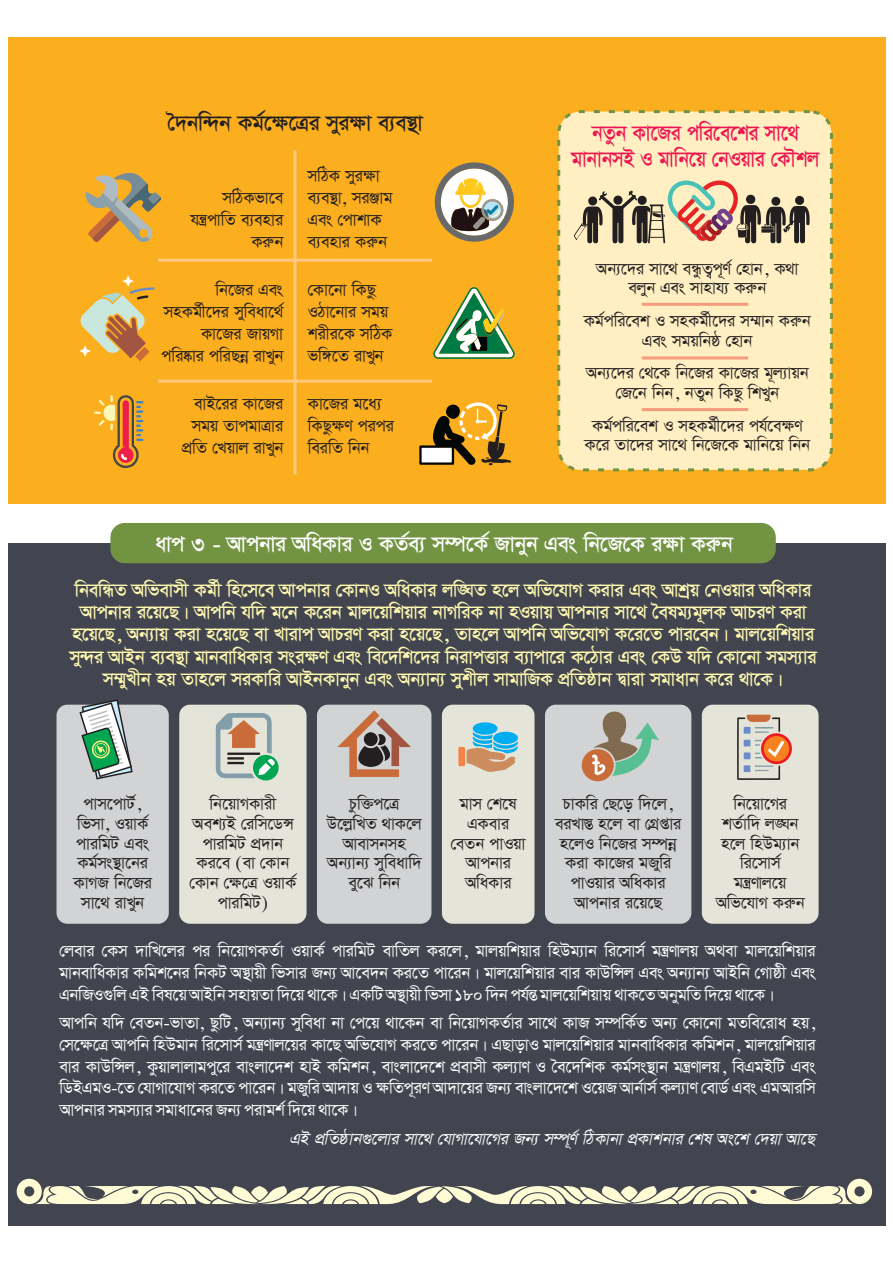
<style>
.page{position:relative;width:893px;height:1263px;background:#fff}
.page>*{position:absolute;margin:0;border:0;box-sizing:border-box;transform-origin:0 0}
.t1{font:700 25.5px "Sutonny MJ";color:#fff}
.t2{font:700 25.5px/25.7px "Sutonny MJ";color:#ed1651;text-align:center;scale:.91 1}
.t3{font:700 25.5px "Sutonny MJ";color:#231f20}
.t4{font:700 21.9px/22px "Sutonny MJ";color:#fff9b0;text-align:center}
.t5{font:19.5px/19.6px "Sutonny MJ";color:#231f20;text-align:center}
.t6{font:19.5px/21.8px "Sutonny MJ";color:#fff;text-align:justify}
.t7{font:italic 19.5px "Sutonny MJ";color:#fff}
</style>
<div class="page">
<div style="left:8px;top:37px;width:877px;height:466px;background:#fbae1e"></div>
<div style="left:557px;top:110px;width:276px;height:361px;background:#ffefc3;border:3px dashed #729442;border-radius:22px"></div>
<hr style="left:293px;top:150px;width:3px;height:324px;background:#fec97f">
<hr style="left:158px;top:259px;width:274px;height:3px;background:#fec97f">
<hr style="left:158px;top:380px;width:274px;height:3px;background:#fec97f">
<svg style="left:86px;top:173px;width:75px;height:69px"></svg>
<svg style="left:433px;top:287px;width:82px;height:72px"></svg>
<svg style="left:435px;top:162px;width:79px;height:80px"></svg>
<svg style="left:79px;top:275px;width:76px;height:86px"></svg>
<svg style="left:94px;top:395px;width:50px;height:73px"></svg>
<svg style="left:419px;top:402px;width:93px;height:64px"></svg>
<svg style="left:574px;top:180px;width:236px;height:64px"></svg>
<hr style="left:642px;top:303px;width:106px;height:3px;background:#f79b7d">
<hr style="left:642px;top:356px;width:106px;height:3px;background:#f79b7d">
<hr style="left:642px;top:408px;width:106px;height:3px;background:#f79b7d">
<div style="left:8px;top:543px;width:877px;height:682px;background:#42454f"></div>
<div style="left:110px;top:523px;width:666px;height:40px;background:#729442;border-radius:14px"></div>
<div style="left:57px;top:705px;width:112px;height:219px;background:#d1d3d4;border-radius:11px"></div>
<svg style="left:79px;top:699px;width:54px;height:80px"></svg>
<div style="left:442px;top:705px;width:92px;height:219px;background:#e5e4d8;border-radius:11px"></div>
<svg style="left:458px;top:722px;width:60px;height:50px"></svg>
<div style="left:545px;top:705px;width:146px;height:219px;background:#d1d3d4;border-radius:11px"></div>
<div style="left:582px;top:749px;width:32px;height:32px;background:#ca6c39;border-radius:50%"></div>
<svg style="left:592px;top:711px;width:67px;height:65px"></svg>
<div style="left:179px;top:705px;width:128px;height:219px;background:#e5e4d8;border-radius:11px"></div>
<svg style="left:216px;top:713px;width:63px;height:68px"></svg>
<div style="left:317px;top:705px;width:114px;height:219px;background:#d1d3d4;border-radius:11px"></div>
<svg style="left:337px;top:710px;width:74px;height:67px"></svg>
<div style="left:702px;top:705px;width:117px;height:219px;background:#e5e4d8;border-radius:11px"></div>
<svg style="left:737px;top:715px;width:55px;height:65px"></svg>
<svg style="left:17px;top:1179px;width:855px;height:26px"></svg>
<h1 class="t3" style="left:168px;top:113px;width:263px">ˆ`BW›`B KG©‡¶‡ÎI MYI¶V E¨E¯’V</h1>
<p class="t5" style="left:191px;top:188px;width:94px;line-height:21.8px;text-align:right">MWVKFV‡E<br>HŠ¿CVWZ E¨ENVI<br>KIÆB</p>
<p class="t5" style="left:216px;top:281px;width:69px">WB‡RI GES</p>
<p class="t5" style="left:164px;top:303px;width:127px">MNKG©X‡`I MYWEAV‡_©</p>
<p class="t5" style="left:201px;top:325px;width:83px">KV‡RI RVQMV</p>
<p class="t5" style="left:162px;top:347px;width:125px">CWI®‹VI CWIQBŒIVLYB</p>
<p class="t5" style="left:182px;top:394px;width:104px;line-height:21.8px">EVB‡II KV‡RI<br>MGQ ZVCGVÎVI<br>CÖWZ †LQVJ IVLYB</p>
<p class="t5" style="left:308px;top:166px;width:86px;line-height:21.8px;text-align:left">MWVK MYI¶V<br>E¨E¯’V, MIÄVG<br>GES †CVKVK<br>E¨ENVI KIÆB</p>
<p class="t5" style="left:308px;top:280px;width:86px;line-height:21.8px;text-align:left">†KV‡BV WKQZ<br>IVV‡BVI MGQ<br>KIXI‡K MWVK<br>FW½‡Z IVLYB</p>
<p class="t5" style="left:308px;top:394px;width:87px;line-height:21.8px;text-align:left">KV‡RI G‡A¨<br>WKQZ¶Y CICI<br>WEIWZ WBB</p>
<h1 class="t2" style="left:571px;top:122px;width:274px">BZZB KV‡RI CWI‡E‡KI MV‡_<br>GVBVBMB I GVWB‡Q †BIQVI †KŠKJ</h1>
<p class="t5" style="left:596px;top:260px;width:204px">AB¨‡`I MV‡_ EÜZZ¡C~Y©†NVB, K_V<br>EJYB GES MVNVH¨ KIÆB</p>
<p class="t5" style="left:584px;top:312px;width:228px">KG©CWI‡EK I MNKG©X‡`I M¤§VB KIÆB<br>GES MGQWBÔ †NVB</p>
<p class="t5" style="left:586px;top:364px;width:224px">AB¨‡`I †_‡K WB‡RI KV‡RI G~J¨VQB †R‡B WBB, BZYB WKQZWKLYB</p>
<p class="t5" style="left:584px;top:417px;width:227px">KG©CWI‡EK I MNKG©X‡`I CH©‡E¶Y<br>K‡I ZV‡`I MV‡_ WB‡R‡K GVWB‡Q WBB</p>
<h1 class="t1" style="left:155px;top:533px;width:579px">AVC 3 - AVCBVI AWAKVI I KZ©E¨ M¤Ú‡K©RVBYB GES WB‡R‡K I¶V KIÆB</h1>
<p class="t4" style="left:70px;top:581px;width:748px">WBEWÜZ AWFEVMX KG©XWN‡M‡E AVCBVI †KVBI AWAKVI JW•NZ N‡J AWF‡HVM KIVI GES AVKªQ †BIQVI AWAKVI AVCBVI I‡Q‡Q| AVCWB HW` G‡B K‡IB GVJ‡QWKQVI BVMWIK BV NIQVQ AVCBVI MV‡_ ˆELG¨G~JK AVPIY KIV N‡Q‡Q, AB¨VQ KIV N‡Q‡Q EV LVIVC AVPIY KIV N‡Q‡Q, ZVN‡J AVCWB AWF‡HVM K‡I‡Z CVI‡EB| GVJ‡QWKQVI MY›`I AVBB E¨E¯’V GVBEVWAKVI MSI¶Y GES WE‡`WK‡`I WBIVCËVI E¨VCV‡I K‡VVI GES †KD HW` †KV‡BV MGM¨VI M¤§YLXB NQ ZVN‡J MIKVWI AVBBKVBYB GES AB¨VB¨ MYKXJ MVGVWRK CÖWZÔVB ØVIV MGVAVB K‡I _V‡K|</p>
<p class="t5" style="left:190px;top:796px;width:115px">WB‡QVMKVIX<br>AEK¨B †IWM‡WÝ<br>CVIWGU CÖ`VB<br>KI‡E (EV †KVB †KVB †¶‡Î IQVK©<br>CVIWGU)</p>
<p class="t5" style="left:327px;top:796px;width:96px">PZW³C‡Î<br>D‡JØWLZ _VK‡J<br>AVEVMBMN<br>AB¨VB¨ MYWEAVW`<br>EY‡S WBB</p>
<p class="t5" style="left:716px;top:796px;width:90px">WB‡QV‡MI<br>KZ©VW` J•NB<br>N‡J WNDG¨VB<br>WI‡MVM©<br>GŠ¿YVJ‡Q<br>AWF‡HVM KIÆB</p>
<p class="t5" style="left:74px;top:796px;width:83px">CVM‡CVU©,<br>WFMV, IQVK©<br>CVIWGU GES<br>KG©MS¯’V‡BI<br>KVMR WB‡RI<br>MV‡_ IVLYB</p>
<p class="t5" style="left:451px;top:796px;width:76px">GVM †K‡L<br>GKEVI †EZB CVIQV<br>AVCBVI<br>AWAKVI</p>
<p class="t5" style="left:555px;top:796px;width:131px">PVKWI †Q‡O W`‡J,<br>EILV¯ÍN‡J EV †MÖßVI<br>N‡JI WB‡RI M¤ÚBŒ<br>KIV KV‡RI GRYWI<br>CVIQVI AWAKVI<br>AVCBVI I‡Q‡Q</p>
<p class="t6" style="left:59px;top:941px;width:758px">†JEVI †KM `VWL‡JI CI WB‡QVMKZ©V IQVK©CVIWGU EVWZJ KI‡J, GVJQWKQVI WNDG¨VB WI‡MVM©GŠ¿YVJQ A_EV GVJ‡QWKQVI GVBEVWAKVI KWGK‡BI WBKU A¯’VQX WFMVI RB¨ AV‡E`B KI‡Z CV‡IB| GVJ‡QWKQVI EVI KVDWÝJ GES AB¨VB¨ AVBWB †MVÔX GES GBWRI¸WJ GB WEL‡Q AVBWB MNVQZV W`‡Q _V‡K| GKWU A¯’VQX WFMV 180 W`B CH©ŠÍGVJ‡QWKQVQ _VK‡Z ABYGWZ W`‡Q _V‡K|</p>
<p class="t6" style="left:59px;top:1013px;width:758px">AVCWB HW` †EZB-FVZV, QZWU, AB¨VB¨ MYWEAV BV †C‡Q _V‡KB EV WB‡QVMKZ©VI MV‡_ KVR M¤ÚWK©Z AB¨ †KV‡BV GZWE‡IVA NQ, †M‡¶‡Î AVCWB WNDGVB WI‡MVM©GŠ¿YVJ‡QI KV‡Q AWF‡HVM KI‡Z CV‡IB| GQVOVI GVJ‡QWKQVI GVBEVWAKVI KWGKB, GVJ‡QWKQVI EVI KVDWÝJ, KZQVJVJVGCY‡I EVSJV‡`K NVB KWGKB, EVSJV‡`‡K CÖEVMX KJ¨VY I ˆE‡`WKK KG©MS¯’VB GŠ¿YVJQ, WEGGBWU GES WWBGGI-‡Z †HVMV‡HVM KI‡Z CV‡IB| GRYWI AV`VQ I ¶WZC~IYAV`V‡QI RB¨ EVSJV‡`‡K I‡QR AVB©VM©KJ¨VY †EVW©GES GGAVIWM AVCBVI MGM¨VI MGVAV‡BI RB¨ CIVGK©W`‡Q _V‡K|</p>
<p class="t7" style="left:291px;top:1130px;width:527px">GB CÖWZÔVB¸‡JVI MV‡_ †HVMV‡HV‡MI RB¨ M¤Ú~Y©WVKVBV CÖKVKBVI †KL AS‡K †`QV AV‡Q</p>
</div>
